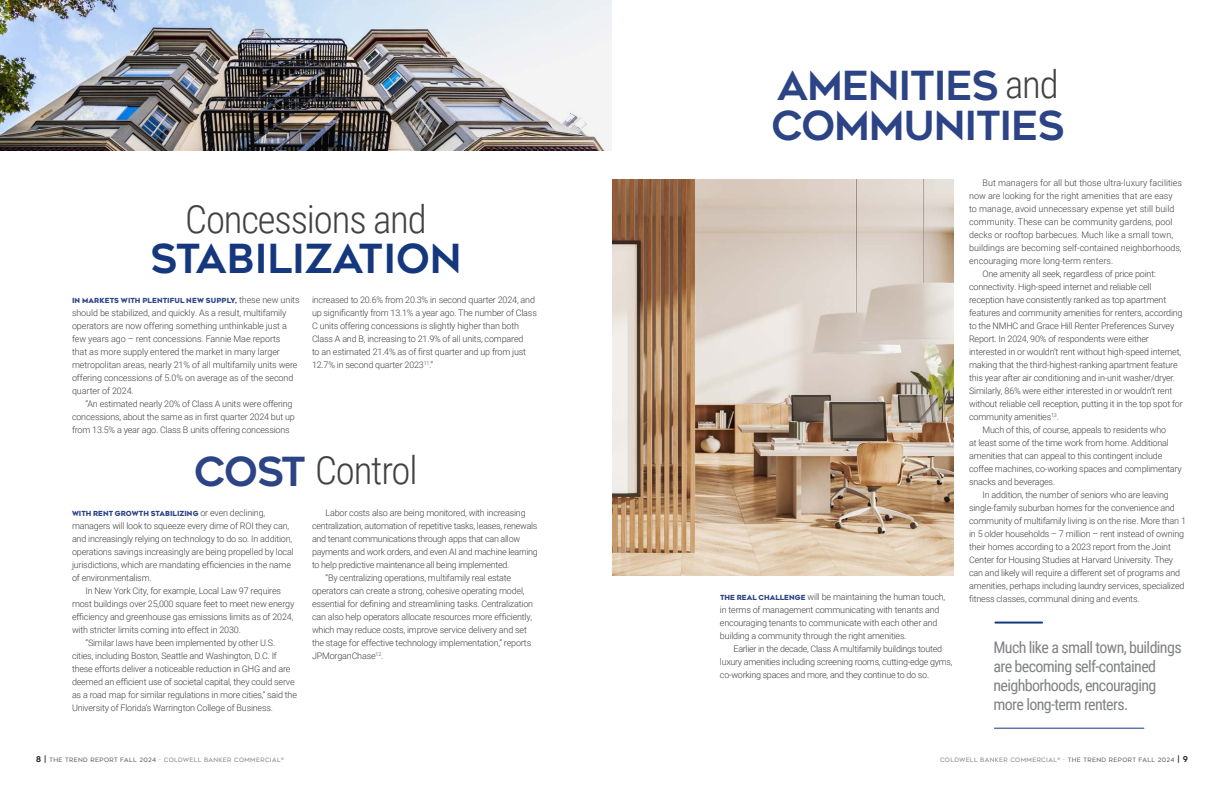
<style>
.page{position:relative;width:1224px;height:792px;background:#fff}
.page>*{position:absolute;margin:0;border:0;box-sizing:border-box;transform-origin:0 0}
.t1{font:700 40px/40px "Geometos Neue";letter-spacing:-.03em;color:#2c4485}
.t2{font:700 40px "Geometos Neue";color:#14377d}
.t3{font:300 38.9px "Roboto Condensed";letter-spacing:-.03em;color:#414042}
.t4{font:16px/19px "Roboto Condensed";letter-spacing:-.04em;color:#808285}
.t5{font:300 9px/13px "Roboto";letter-spacing:-.02em;color:#414042}
.t6{font:300 9px "Roboto";color:#414042}
.t7{font:800 7px "Geometos Neue";letter-spacing:.01em;color:#2c4485}
.t8{font:6px "Geometos Neue";letter-spacing:.065em;color:#808285}
.s1{font-family:"Roboto";font-weight:300;font-size:9px;color:#414042}
.s2{font-family:"Geometos Neue";font-weight:700;font-size:40px;color:#2c4485}
.s3{font-family:"Roboto Condensed";font-weight:300;font-size:38.9px;color:#414042}
.s4{font-weight:700;font-size:8px;color:#231f20}
.s5{color:#58595b}
</style>
<div class="page">
<img style="left:612px;top:180px;width:342px;height:396px">
<hr style="left:995px;top:622px;width:47px;height:2px;background:#14377d">
<hr style="left:994px;top:728px;width:150px;height:1px;background:#14377d">
<img style="left:0;top:0;width:612px;height:150px">
<h2 class="t3" style="left:185px;top:192px;width:243px">Concessions and</h2>
<h1 class="t2" style="left:150px;top:236px;width:313px">STABILIZATION</h1>
<p class="t7" style="left:72px;top:296px;width:229px">IN MARKETS WITH PLENTIFUL NEW SUPPLY, <span class="s1">these new units</span></p>
<p class="t5" style="left:72px;top:306px;width:227px">should be stabilized, and quickly. As a result, multifamily operators are now offering something unthinkable just a few years ago – rent concessions. Fannie Mae reports that as more supply entered the market in many larger metropolitan areas, nearly 21% of all multifamily units were offering concessions of 5.0% on average as of the second quarter of 2024.</p>
<p class="t5" style="left:72px;top:397px;width:224px;text-indent:14px">“An estimated nearly 20% of Class A units were offering concessions, about the same as in first quarter 2024 but up from 13.5% a year ago. Class B units offering concessions</p>
<p class="t5" style="left:312px;top:293px;width:226px">increased to 20.6% from 20.3% in second quarter 2024, and up significantly from 13.1% a year ago. The number of Class C units offering concessions is slightly higher than both Class A and B, increasing to 21.9% of all units, compared<br>to an estimated 21.4% as of first quarter and up from just 12.7% in second quarter 2023<sup>11</sup>.”</p>
<h2 class="t3" style="left:194px;top:443px;width:225px"><span class="s2">COST</span> Control</h2>
<p class="t7" style="left:72px;top:509px;width:195px">WITH RENT GROWTH STABILIZING <span class="s1">or even declining,</span></p>
<p class="t5" style="left:72px;top:519px;width:223px">managers will look to squeeze every dime of ROI they can, and increasingly relying on technology to do so. In addition, operations savings increasingly are being propelled by local jurisdictions, which are mandating efficiencies in the name of environmentalism.</p>
<p class="t5" style="left:86px;top:584px;width:197px">In New York City, for example, Local Law 97 requires</p>
<p class="t5" style="left:72px;top:597px;width:224px">most buildings over 25,000 square feet to meet new energy</p>
<p class="t5" style="left:72px;top:610px;width:223px">efficiency and greenhouse gas emissions limits as of 2024,</p>
<p class="t5" style="left:72px;top:623px;width:170px">with stricter limits coming into effect in 2030.</p>
<p class="t5" style="left:86px;top:636px;width:191px">“Similar laws have been implemented by other U.S.</p>
<p class="t5" style="left:72px;top:649px;width:206px">cities, including Boston, Seattle and Washington, D.C. If</p>
<p class="t5" style="left:72px;top:662px;width:220px">these efforts deliver a noticeable reduction in GHG and are</p>
<p class="t5" style="left:72px;top:675px;width:224px">deemed an efficient use of societal capital, they could serve</p>
<p class="t5" style="left:72px;top:688px;width:227px">as a road map for similar regulations in more cities,” said the</p>
<p class="t5" style="left:72px;top:701px;width:203px">University of Florida’s Warrington College of Business.</p>
<p class="t5" style="left:326px;top:506px;width:202px">Labor costs also are being monitored, with increasing</p>
<p class="t5" style="left:312px;top:519px;width:227px">centralization, automation of repetitive tasks, leases, renewals</p>
<p class="t5" style="left:312px;top:532px;width:210px">and tenant communications through apps that can allow</p>
<p class="t5" style="left:312px;top:545px;width:227px">payments and work orders, and even AI and machine learning</p>
<p class="t5" style="left:312px;top:558px;width:199px">to help predictive maintenance all being implemented.</p>
<p class="t5" style="left:326px;top:571px;width:187px">“By centralizing operations, multifamily real estate</p>
<p class="t5" style="left:312px;top:584px;width:214px">operators can create a strong, cohesive operating model,</p>
<p class="t5" style="left:312px;top:597px;width:223px">essential for defining and streamlining tasks. Centralization</p>
<p class="t5" style="left:312px;top:610px;width:222px">can also help operators allocate resources more efficiently,</p>
<p class="t5" style="left:312px;top:623px;width:216px">which may reduce costs, improve service delivery and set</p>
<p class="t5" style="left:312px;top:636px;width:221px">the stage for effective technology implementation,” reports</p>
<p class="t5" style="left:312px;top:649px;width:73px">JPMorganChase<sup>12</sup>.</p>
<h1 class="t1" style="left:771px;top:67px;width:295px">AMENITIES <span class="s3">and<br></span>COMMUNITIES</h1>
<p class="t6" style="left:983px;top:177px;width:201px">But managers for all but those ultra-luxury facilities</p>
<p class="t6" style="left:969px;top:190px;width:205px">now are looking for the right amenities that are easy</p>
<p class="t6" style="left:969px;top:203px;width:207px">to manage, avoid unnecessary expense yet still build</p>
<p class="t6" style="left:969px;top:216px;width:205px">community. These can be community gardens, pool</p>
<p class="t6" style="left:969px;top:229px;width:205px">decks or rooftop barbecues. Much like a small town,</p>
<p class="t6" style="left:969px;top:242px;width:214px">buildings are becoming self-contained neighborhoods,</p>
<p class="t6" style="left:969px;top:255px;width:146px">encouraging more long-term renters.</p>
<p class="t5" style="left:983px;top:267px;width:175px">One amenity all seek, regardless of price point:</p>
<p class="t5" style="left:969px;top:280px;width:184px">connectivity. High-speed internet and reliable cell</p>
<p class="t5" style="left:969px;top:293px;width:199px">reception have consistently ranked as top apartment</p>
<p class="t5" style="left:969px;top:306px;width:215px">features and community amenities for renters, according</p>
<p class="t5" style="left:969px;top:319px;width:207px">to the NMHC and Grace Hill Renter Preferences Survey</p>
<p class="t5" style="left:969px;top:332px;width:181px">Report. In 2024, 90% of respondents were either</p>
<p class="t5" style="left:969px;top:345px;width:214px">interested in or wouldn’t rent without high-speed internet,</p>
<p class="t5" style="left:969px;top:358px;width:210px">making that the third-highest-ranking apartment feature</p>
<p class="t5" style="left:969px;top:371px;width:207px">this year after air conditioning and in-unit washer/dryer.</p>
<p class="t5" style="left:969px;top:384px;width:205px">Similarly, 86% were either interested in or wouldn’t rent</p>
<p class="t5" style="left:969px;top:397px;width:215px">without reliable cell reception, putting it in the top spot for</p>
<p class="t5" style="left:969px;top:410px;width:91px">community amenities<sup>13</sup>.</p>
<p class="t5" style="left:983px;top:423px;width:185px">Much of this, of course, appeals to residents who</p>
<p class="t5" style="left:969px;top:436px;width:201px">at least some of the time work from home. Additional</p>
<p class="t5" style="left:969px;top:449px;width:195px">amenities that can appeal to this contingent include</p>
<p class="t5" style="left:969px;top:462px;width:214px">coffee machines, co-working spaces and complimentary</p>
<p class="t5" style="left:969px;top:475px;width:88px">snacks and beverages.</p>
<p class="t5" style="left:983px;top:488px;width:188px">In addition, the number of seniors who are leaving</p>
<p class="t5" style="left:969px;top:501px;width:207px">single-family suburban homes for the convenience and</p>
<p class="t5" style="left:969px;top:514px;width:218px">community of multifamily living is on the rise. More than 1</p>
<p class="t5" style="left:969px;top:527px;width:217px">in 5 older households – 7 million – rent instead of owning</p>
<p class="t5" style="left:969px;top:540px;width:203px">their homes according to a 2023 report from the Joint</p>
<p class="t5" style="left:969px;top:553px;width:205px">Center for Housing Studies at Harvard University. They</p>
<p class="t5" style="left:969px;top:566px;width:213px">can and likely will require a different set of programs and</p>
<p class="t5" style="left:969px;top:579px;width:217px">amenities, perhaps including laundry services, specialized</p>
<p class="t5" style="left:720px;top:590px;width:227px;text-indent:88px">will be maintaining the human touch, in terms of management communicating with tenants and encouraging tenants to communicate with each other and building a community through the right amenities.</p>
<p class="t5" style="left:720px;top:642px;width:234px;text-indent:14px">Earlier in the decade, Class A multifamily buildings touted luxury amenities including screening rooms, cutting-edge gyms, co-working spaces and more, and they continue to do so.</p>
<p class="t7" style="left:720px;top:594px;width:87px">THE REAL CHALLENGE</p>
<p class="t5" style="left:969px;top:592px;width:172px">fitness classes, communal dining and events.</p>
<h3 class="t4" style="left:994px;top:637px;width:190px">Much like a small town, buildings are becoming self-contained neighborhoods, encouraging more long-term renters.</h3>
<p class="t8" style="left:36px;top:756px;width:249px"><span class="s4">8 |</span> <span class="s5">THE TREND REPORT fall 2024</span> - COLDWELL BANKER COMMERCIAL<sup>®</sup></p>
<p class="t8" style="left:940px;top:756px;width:249px">COLDWELL BANKER COMMERCIAL<sup>®</sup> - <span class="s5">THE TREND REPORT fall 2024</span> <span class="s4">| 9</span></p>
</div>
